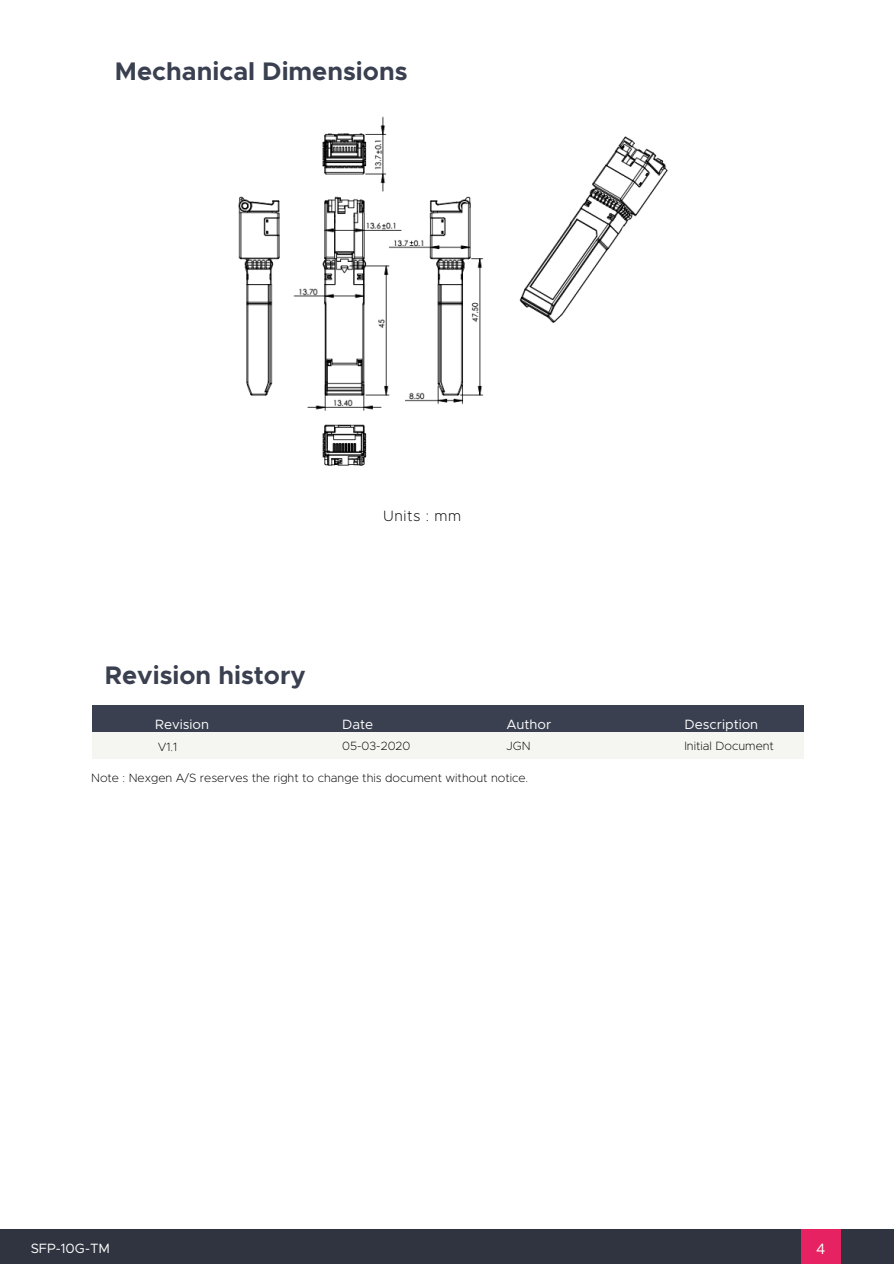
<style>
.page{position:relative;width:894px;height:1264px;background:#fff}
.page>*{position:absolute;margin:0;border:0;box-sizing:border-box;transform-origin:0 0}
.t1{font:700 25.5px "Metropolis";color:#3a4050}
.t2{font:200 15px "Metropolis";letter-spacing:.035em;color:#000}
.t3{font:15px "Metropolis";color:#fff}
.t4{font:13.5px "Metropolis";color:#fff}
.t5{font:200 12px "Metropolis";color:#000}
</style>
<div class="page">
<div style="left:0;top:1228px;width:893px;height:35px;background:#303440"></div>
<div style="left:801px;top:1228px;width:39px;height:35px;background:#e62262"></div>
<div style="left:92px;top:729px;width:711px;height:29px;background:#f5f5f2"></div>
<div style="left:92px;top:705px;width:711px;height:27px;background:#3a4050"></div>
<img style="left:238px;top:116px;width:430px;height:350px">
<h1 class="t1" style="left:115px;top:55px;width:294px">Mechanical Dimensions</h1>
<h1 class="t1" style="left:105px;top:659px;width:202px">Revision history</h1>
<p class="t2" style="left:383px;top:506px;width:80px">Units : mm</p>
<p class="t4" style="left:155px;top:716px;width:55px">Revision</p>
<p class="t4" style="left:342px;top:716px;width:33px">Date</p>
<p class="t4" style="left:506px;top:716px;width:46px">Author</p>
<p class="t4" style="left:684px;top:716px;width:75px">Description</p>
<p class="t5" style="left:158px;top:739px;width:21px">V1.1</p>
<p class="t5" style="left:342px;top:738px;width:70px">05-03-2020</p>
<p class="t5" style="left:506px;top:738px;width:26px">JGN</p>
<p class="t5" style="left:684px;top:738px;width:91px">Initial Document</p>
<p class="t5" style="left:91px;top:770px;width:438px">Note : Nexgen A/S reserves the right to change this document without notice.</p>
<p class="t4" style="left:31px;top:1239px;width:81px">SFP-10G-TM</p>
<p class="t3" style="left:816px;top:1239px;width:11px">4</p>
</div>
